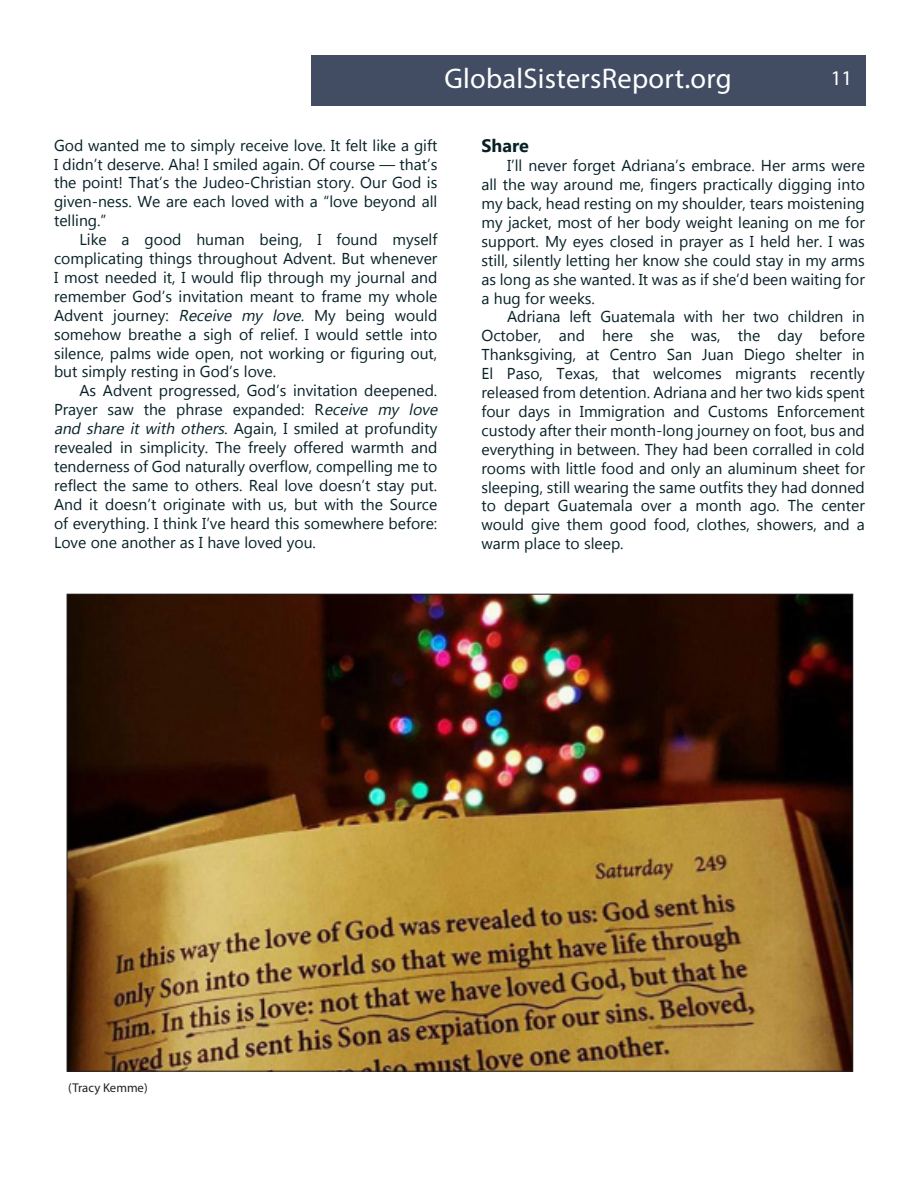
<style>
.page{position:relative;width:918px;height:1188px;background:#fff}
.page>*{position:absolute;margin:0;border:0;box-sizing:border-box;transform-origin:0 0}
.t1{font:28.5px "Myriad Pro";letter-spacing:.01em;color:#fff}
.t2{font:21px "Myriad Pro";color:#fff}
.t3{font:700 18px "Gadugi";color:#072127}
.t4{font:15.75px/18.9px "Gadugi";color:#072127;text-align:justify}
.t5{font:12.75px "Myriad Pro";color:#231f20}
.s1{font-style:italic}
</style>
<div class="page">
<img style="left:69px;top:596px;width:782px;height:473px">
<div style="left:311px;top:55px;width:554px;height:50px;background:#424d63"></div>
<p class="t1" style="left:444px;top:60px;width:289px">GlobalSistersReport.org</p>
<p class="t2" style="left:831px;top:65px;width:23px">11</p>
<p class="t4" style="left:54px;top:136px;width:385px">God wanted me to simply receive love. It felt like a gift I didn’t deserve. Aha! I smiled again. Of course — that’s the point! That’s the Judeo-Christian story. Our God is given-ness. We are each loved with a “love beyond all telling.”</p>
<p class="t4" style="left:54px;top:230px;width:385px;text-indent:26px">Like a good human being, I found myself complicating things throughout Advent. But whenever I most needed it, I would flip through my journal and remember God’s invitation meant to frame my whole Advent journey: <span class="s1">Receive my love.</span> My being would somehow breathe a sigh of relief. I would settle into silence, palms wide open, not working or figuring out, but simply resting in God’s love.</p>
<p class="t4" style="left:54px;top:381px;width:389px;text-align:left;text-indent:26px">As Advent progressed, God’s invitation deepened.<br>Prayer saw the phrase expanded: R<span class="s1">eceive my love and share it with others.</span> Again, I smiled at profundity revealed in simplicity. The freely offered warmth and tenderness of God naturally overflow, compelling me to reflect the same to others. Real love doesn’t stay put.<br>And it doesn’t originate with us, but with the Source of everything. I think I’ve heard this somewhere before:<br>Love one another as I have loved you.</p>
<p class="t3" style="left:482px;top:135px;width:49px">Share</p>
<p class="t4" style="left:482px;top:156px;width:385px;text-indent:26px">I’ll never forget Adriana’s embrace. Her arms were all the way around me, fingers practically digging into my back, head resting on my shoulder, tears moistening my jacket, most of her body weight leaning on me for support. My eyes closed in prayer as I held her. I was still, silently letting her know she could stay in my arms as long as she wanted. It was as if she’d been waiting for a hug for weeks.</p>
<p class="t4" style="left:482px;top:307px;width:385px;text-indent:26px">Adriana left Guatemala with her two children in October, and here she was, the day before Thanksgiving, at Centro San Juan Diego shelter in El Paso, Texas, that welcomes migrants recently released from detention. Adriana and her two kids spent four days in Immigration and Customs Enforcement custody after their month-long journey on foot, bus and everything in between. They had been corralled in cold rooms with little food and only an aluminum sheet for sleeping, still wearing the same outfits they had donned to depart Guatemala over a month ago. The center would give them good food, clothes, showers, and a warm place to sleep.</p>
<p class="t5" style="left:68px;top:1080px;width:81px">(Tracy Kemme)</p>
</div>
